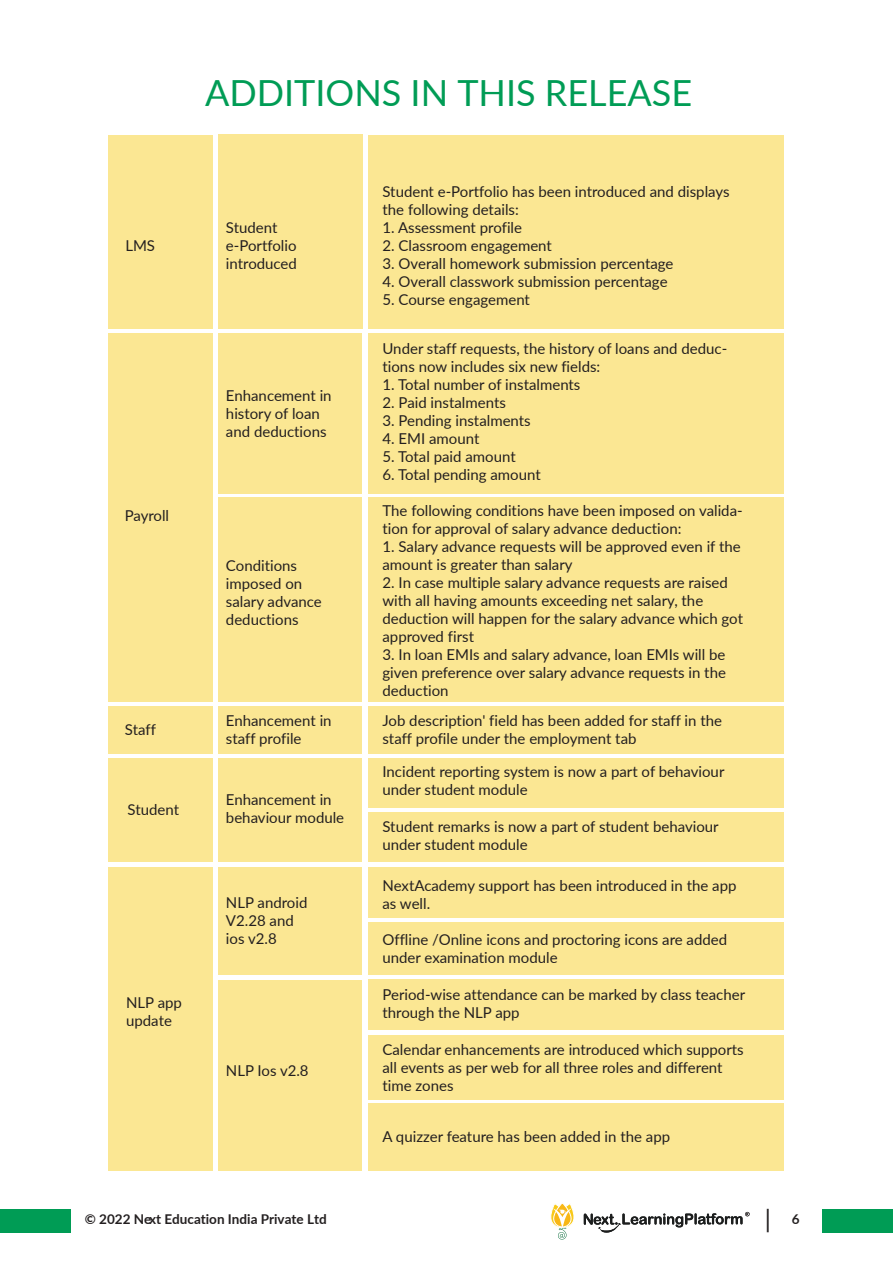
<style>
.page{position:relative;width:893px;height:1263px;background:#fff}
.page>*{position:absolute;margin:0;border:0;box-sizing:border-box;transform-origin:0 0}
.t1{font:36px "Lato";color:#009c55}
.t2{font:24.75px "Lato";color:#231f20}
.t3{font:15px/18px "Lato";color:#231f20}
.t4{font:700 13.5px "Lato";color:#231f20}
</style>
<div class="page">
<div style="left:363px;top:867px;width:421px;height:51px;background:#fbe793"></div>
<div style="left:363px;top:922px;width:421px;height:53px;background:#fbe793"></div>
<div style="left:363px;top:979px;width:421px;height:51px;background:#fbe793"></div>
<div style="left:214px;top:867px;width:148px;height:108px;background:#fbe793"></div>
<div style="left:214px;top:980px;width:148px;height:190px;background:#fbe793"></div>
<div style="left:108px;top:867px;width:105px;height:303px;background:#fbe793"></div>
<div style="left:363px;top:1035px;width:421px;height:65px;background:#fbe793"></div>
<div style="left:363px;top:1103px;width:421px;height:67px;background:#fbe793"></div>
<div style="left:108px;top:758px;width:105px;height:104px;background:#fbe793"></div>
<div style="left:363px;top:758px;width:421px;height:50px;background:#fbe793"></div>
<div style="left:214px;top:758px;width:148px;height:104px;background:#fbe793"></div>
<div style="left:363px;top:812px;width:421px;height:50px;background:#fbe793"></div>
<div style="left:108px;top:706px;width:105px;height:48px;background:#fbe793"></div>
<div style="left:363px;top:333px;width:421px;height:161px;background:#fbe793"></div>
<div style="left:214px;top:333px;width:148px;height:161px;background:#fbe793"></div>
<div style="left:363px;top:706px;width:421px;height:48px;background:#fbe793"></div>
<div style="left:214px;top:706px;width:148px;height:48px;background:#fbe793"></div>
<div style="left:363px;top:497px;width:421px;height:205px;background:#fbe793"></div>
<div style="left:214px;top:497px;width:148px;height:205px;background:#fbe793"></div>
<div style="left:0;top:1209px;width:71px;height:24px;background:#009c55"></div>
<div style="left:822px;top:1209px;width:71px;height:24px;background:#009c55"></div>
<div style="left:531px;top:1193px;width:56px;height:56px;border:1px solid #fff;border-radius:50%"></div>
<svg style="left:584px;top:1212px;width:166px;height:21px"></svg>
<svg style="left:550px;top:1203px;width:24px;height:36px"></svg>
<div style="left:108px;top:135px;width:105px;height:194px;background:#fbe793"></div>
<div style="left:363px;top:135px;width:421px;height:194px;background:#fbe793"></div>
<div style="left:214px;top:135px;width:150px;height:194px;background:#fbe793"></div>
<div style="left:108px;top:333px;width:105px;height:369px;background:#fbe793"></div>
<hr style="left:363px;top:125px;width:4px;height:1050px;background:#fff">
<hr style="left:213px;top:125px;width:4px;height:1050px;background:#fff">
<h1 class="t1" style="left:205px;top:67px;width:488px">ADDITIONS IN THIS RELEASE</h1>
<p class="t3" style="left:125px;top:236px;width:31px">LMS</p>
<p class="t3" style="left:125px;top:506px;width:46px">Payroll</p>
<p class="t3" style="left:125px;top:720px;width:33px">Staff</p>
<p class="t3" style="left:128px;top:800px;width:53px">Student</p>
<p class="t3" style="left:126px;top:993px;width:57px">NLP app update</p>
<p class="t3" style="left:226px;top:218px;width:72px">Student e-Portfolio introduced</p>
<p class="t3" style="left:226px;top:386px;width:107px">Enhancement in history of loan and deductions</p>
<p class="t3" style="left:226px;top:556px;width:97px">Conditions imposed on salary advance deductions</p>
<p class="t3" style="left:382px;top:181px;width:349px">Student e-Portfolio has been introduced and displays the following details:</p>
<p class="t3" style="left:382px;top:217px;width:141px">1. Assessment profile</p>
<p class="t3" style="left:382px;top:235px;width:171px">2. Classroom engagement</p>
<p class="t3" style="left:382px;top:253px;width:292px">3. Overall homework submission percentage</p>
<p class="t3" style="left:382px;top:271px;width:287px">4. Overall classwork submission percentage</p>
<p class="t3" style="left:382px;top:289px;width:149px">5. Course engagement</p>
<p class="t3" style="left:382px;top:339px;width:346px">Under staff requests, the history of loans and deduc&shy;tions now includes six new fields:</p>
<p class="t3" style="left:382px;top:375px;width:199px">1. Total number of instalments</p>
<p class="t3" style="left:382px;top:393px;width:125px">2. Paid instalments</p>
<p class="t3" style="left:382px;top:411px;width:150px">3. Pending instalments</p>
<p class="t3" style="left:382px;top:429px;width:98px">4. EMI amount</p>
<p class="t3" style="left:382px;top:447px;width:135px">5. Total paid amount</p>
<p class="t3" style="left:382px;top:465px;width:160px">6. Total pending amount</p>
<p class="t3" style="left:382px;top:501px;width:362px">The following conditions have been imposed on valida&shy;tion for approval of salary advance deduction:</p>
<p class="t3" style="left:382px;top:537px;width:360px">1. Salary advance requests will be approved even if the amount is greater than salary</p>
<p class="t3" style="left:382px;top:573px;width:362px">2. In case multiple salary advance requests are raised with all having amounts exceeding net salary, the deduction will happen for the salary advance which got approved first</p>
<p class="t3" style="left:382px;top:645px;width:345px;text-align:justify">3. In loan EMIs and salary advance, loan EMIs will be given preference over salary advance requests in the deduction</p>
<p class="t3" style="left:226px;top:711px;width:107px">Enhancement in staff profile</p>
<p class="t3" style="left:382px;top:711px;width:341px">Job description' field has been added for staff in the staff profile under the employment tab</p>
<p class="t3" style="left:226px;top:789px;width:120px">Enhancement in behaviour module</p>
<p class="t3" style="left:226px;top:893px;width:83px">NLP android<br>V2.28 and ios v2.8</p>
<p class="t3" style="left:226px;top:1060px;width:84px">NLP Ios v2.8</p>
<p class="t3" style="left:382px;top:762px;width:343px">Incident reporting system is now a part of behaviour under student module</p>
<p class="t3" style="left:382px;top:817px;width:338px">Student remarks is now a part of student behaviour under student module</p>
<p class="t3" style="left:382px;top:875px;width:355px">NextAcademy support has been introduced in the app as well.</p>
<p class="t3" style="left:382px;top:930px;width:346px">Offline /Online icons and proctoring icons are added under examination module</p>
<p class="t3" style="left:382px;top:985px;width:364px">Period-wise attendance can be marked by class teacher through the NLP app</p>
<p class="t3" style="left:382px;top:1040px;width:363px">Calendar enhancements are introduced which supports all events as per web for all three roles and different time zones</p>
<p class="t3" style="left:382px;top:1127px;width:289px">A quizzer feature has been added in the app</p>
<h2 class="t2" style="left:765px;top:1201px;width:8px">|</h2>
<p class="t4" style="left:85px;top:1209px;width:243px">© 2022 Next Education India Private Ltd</p>
<p class="t4" style="left:792px;top:1209px;width:9px">6</p>
</div>
